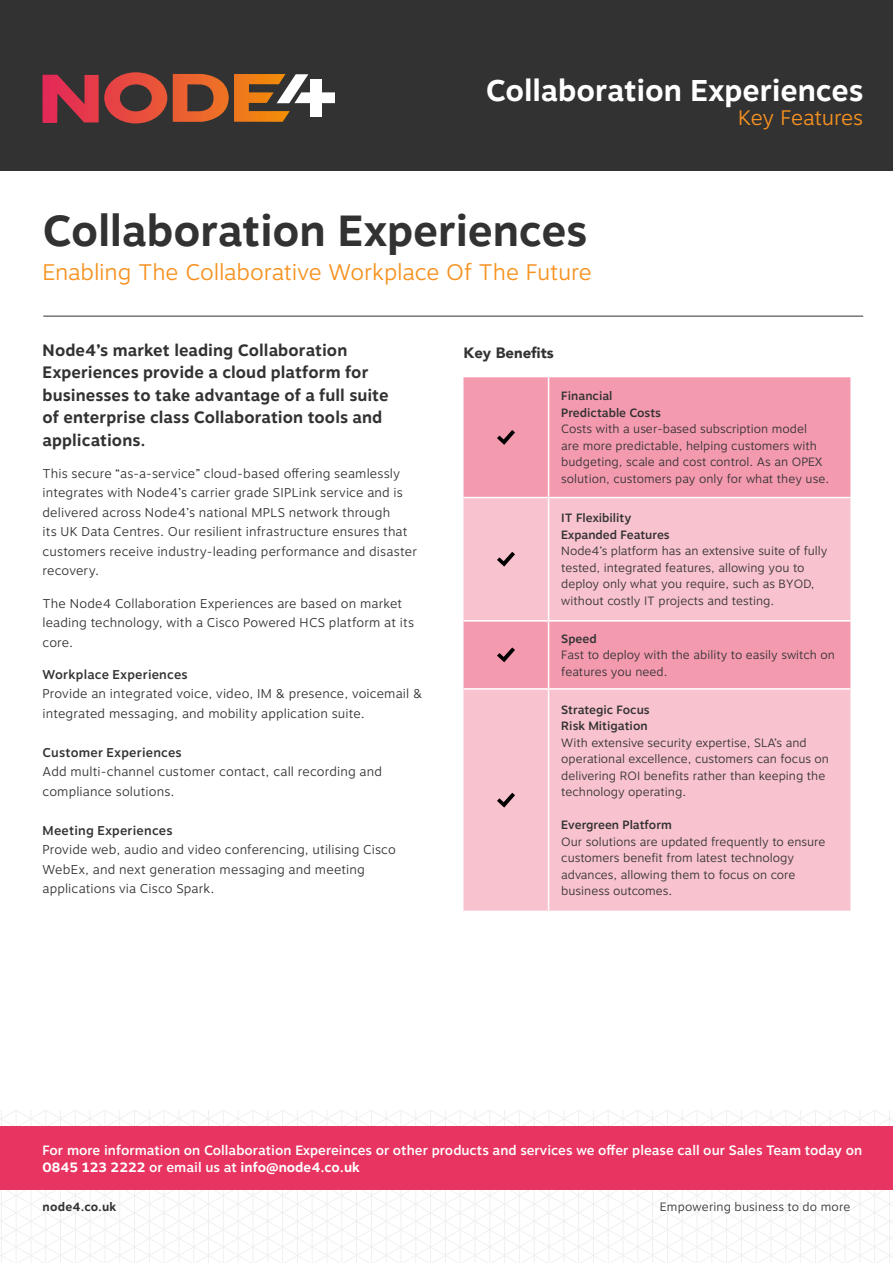
<style>
.page{position:relative;width:893px;height:1263px;background:#fff}
.page>*{position:absolute;margin:0;border:0;box-sizing:border-box;transform-origin:0 0}
.t1{font:700 43.5px "Motiva Sans";letter-spacing:-.005em;color:#323232}
.t2{font:700 30px "Motiva Sans";letter-spacing:-.005em;color:#fff}
.t3{font:300 22.5px "Motiva Sans";letter-spacing:-.01em;color:#f79220}
.t4{font:300 21px "Motiva Sans";letter-spacing:-.015em;color:#f79220}
.t5{font:700 16.5px/22.5px "Motiva Sans";letter-spacing:.005em;color:#323232}
.t6{font:900 15px "Avenir";color:#323232}
.t7{font:500 13.5px/16.5px "Motiva Sans";color:#fff}
.t8{font:300 12.75px/19.5px "Motiva Sans";letter-spacing:.01em;color:#323232}
.t9{font:500 12.75px "Motiva Sans";letter-spacing:.015em;color:#323232}
.t10{font:300 12px/16.5px "Motiva Sans";color:#323232}
.t11{font:500 12px/16.5px "Motiva Sans";color:#323232}
.t12{font:700 12px "Motiva Sans";letter-spacing:.02em;color:#323232}
.s1{font-weight:700}
</style>
<div class="page">
<svg style="left:0;top:1114px;width:893px;height:12px"></svg>
<svg style="left:0;top:1189px;width:893px;height:2px"></svg>
<svg style="left:0;top:1191px;width:893px;height:13px"></svg>
<svg style="left:0;top:1204px;width:892px;height:13px"></svg>
<svg style="left:0;top:1217px;width:893px;height:46px"></svg>
<div style="left:0;top:1126px;width:893px;height:63px;background:#e83460"></div>
<div style="left:0;top:0;width:893px;height:170px;background:#323232"></div>
<svg style="left:42px;top:72px;width:293px;height:51px"></svg>
<hr style="left:43px;top:316px;width:820px;height:1px;background:#323232">
<div style="left:463px;top:377px;width:387px;height:120px;background:#f49aaf"></div>
<svg style="left:463px;top:498px;width:387px;height:413px;background:#f7bbca"></svg>
<hr style="left:548px;top:377px;width:1px;height:120px;background:#fff">
<hr style="left:548px;top:498px;width:1px;height:122px;background:#fff">
<hr style="left:463px;top:620px;width:86px;height:2px;background:#fff">
<hr style="left:549px;top:620px;width:301px;height:2px;background:#fff">
<hr style="left:548px;top:622px;width:1px;height:66px;background:#fff">
<hr style="left:463px;top:688px;width:86px;height:2px;background:#fff">
<hr style="left:549px;top:688px;width:301px;height:2px;background:#fff">
<hr style="left:548px;top:690px;width:1px;height:221px;background:#fff">
<svg style="left:497px;top:430px;width:18px;height:15px"></svg>
<svg style="left:497px;top:552px;width:18px;height:15px"></svg>
<svg style="left:497px;top:647px;width:18px;height:15px"></svg>
<svg style="left:497px;top:793px;width:18px;height:14px"></svg>
<h2 class="t2" style="left:486px;top:69px;width:379px">Collaboration Experiences</h2>
<h3 class="t4" style="left:738px;top:102px;width:126px">Key Features</h3>
<h1 class="t1" style="left:43px;top:198px;width:546px">Collaboration Experiences</h1>
<h3 class="t3" style="left:43px;top:255px;width:551px">Enabling The Collaborative Workplace Of The Future</h3>
<p class="t5" style="left:43px;top:339px;width:348px">Node4’s market leading Collaboration Experiences provide a cloud platform for businesses to take advantage of a full suite of enterprise class Collaboration tools and applications.</p>
<p class="t8" style="left:43px;top:464px;width:376px">This secure “as-a-service” cloud-based offering seamlessly integrates with Node4’s carrier grade SIPLink service and is delivered across Node4’s national MPLS network through<br>its UK Data Centres. Our resilient infrastructure ensures that customers receive industry-leading performance and disaster recovery.</p>
<p class="t8" style="left:43px;top:594px;width:373px">The Node4 Collaboration Experiences are based on market leading technology, with a Cisco Powered HCS platform at its core.</p>
<p class="t9" style="left:43px;top:665px;width:147px">Workplace Experiences</p>
<p class="t8" style="left:43px;top:684px;width:381px">Provide an integrated voice, video, IM &amp; presence, voicemail &amp; integrated messaging, and mobility application suite.</p>
<p class="t9" style="left:43px;top:743px;width:141px">Customer Experiences</p>
<p class="t8" style="left:43px;top:762px;width:341px">Add multi-channel customer contact, call recording and compliance solutions.</p>
<p class="t9" style="left:43px;top:821px;width:131px">Meeting Experiences</p>
<p class="t8" style="left:43px;top:840px;width:355px">Provide web, audio and video conferencing, utilising Cisco<br>WebEx, and next generation messaging and meeting applications via Cisco Spark.</p>
<p class="t6" style="left:463px;top:340px;width:92px">Key Benefits</p>
<p class="t11" style="left:561px;top:388px;width:101px">Financial<br>Predictable Costs</p>
<p class="t10" style="left:561px;top:421px;width:269px">Costs with a user-based subscription model<br>are more predictable, helping customers with budgeting, scale and cost control. As an OPEX solution, customers pay only for what they use.</p>
<p class="t11" style="left:561px;top:510px;width:110px">IT Flexibility<br>Expanded Features</p>
<p class="t10" style="left:561px;top:543px;width:268px">Node4’s platform has an extensive suite of fully tested, integrated features, allowing you to deploy only what you require, such as BYOD, without costly IT projects and testing.</p>
<p class="t11" style="left:561px;top:630px;width:37px">Speed</p>
<p class="t10" style="left:561px;top:647px;width:275px">Fast to deploy with the ability to easily switch on features you need.</p>
<p class="t11" style="left:561px;top:701px;width:90px">Strategic Focus<br>Risk Mitigation</p>
<p class="t10" style="left:561px;top:734px;width:269px">With extensive security expertise, SLA’s and operational excellence, customers can focus on delivering ROI benefits rather than keeping the technology operating.</p>
<p class="t11" style="left:561px;top:817px;width:112px">Evergreen Platform</p>
<p class="t10" style="left:561px;top:833px;width:266px">Our solutions are updated frequently to ensure customers benefit from latest technology advances, allowing them to focus on core business outcomes.</p>
<p class="t7" style="left:43px;top:1142px;width:821px">For more information on Collaboration Expereinces or other products and services we offer please call our Sales Team today on<br><span class="s1">0845 123 2222</span> or email us at <span class="s1">info@node4.co.uk</span></p>
<p class="t12" style="left:43px;top:1198px;width:75px">node4.co.uk</p>
<p class="t10" style="left:660px;top:1198px;width:192px">Empowering business to do more</p>
</div>
